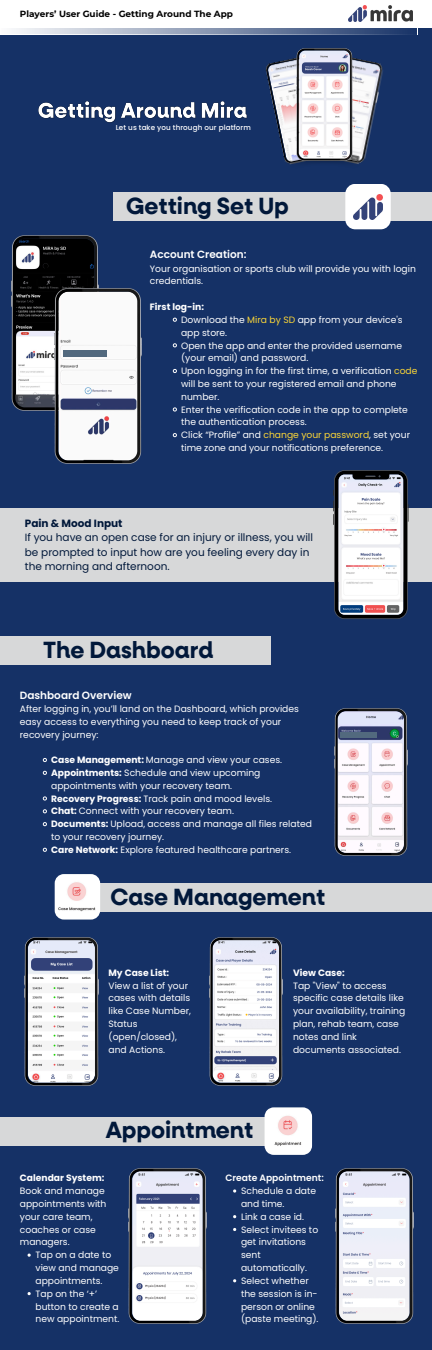
<style>
.page{position:relative;width:432px;height:1350px;background:#153166}
.page>*{position:absolute;margin:0;border:0;box-sizing:border-box;transform-origin:0 0}
.t1{font:700 23.13px "Neulis Alt";color:#01183a}
.t2{font:10.5px/14.6px "Poppins";color:#01183a}
.t3{font:600 10.5px "Poppins";color:#fff}
.t4{font:9.18px/12.8px "Poppins";color:#fff}
.t5{font:600 9.18px "Poppins";color:#fff}
.t6{font:700 9.18px "Poppins";color:#fff}
.t7{font:700 8.91px "Montserrat";color:#000}
.t8{font:500 7.2px "Poppins";letter-spacing:.015em;color:#fff}
.s1{color:#fad537}
.s2{font-weight:700}
</style>
<div class="page">
<svg style="left:0;top:28px;width:402px;height:6px;background:#8d9bb4"></svg>
<div style="left:0;top:0;width:432px;height:28px;background:#fff"></div>
<img style="left:348px;top:6px;width:64px;height:15px">
<img style="left:11px;top:236px;width:87px;height:175px">
<img style="left:55px;top:289px;width:87px;height:175px">
<div style="left:113px;top:192px;width:319px;height:29px;background:#d7d8d9"></div>
<div style="left:0;top:636px;width:270px;height:29px;background:#d7d8d9"></div>
<div style="left:0;top:508px;width:432px;height:74px;background:#d7d8d9"></div>
<div style="left:97px;top:883px;width:335px;height:29px;background:#d7d8d9"></div>
<img style="left:55px;top:874px;width:45px;height:46px;border-radius:9px">
<div style="left:0;top:1117px;width:268px;height:29px;background:#d7d8d9"></div>
<img style="left:265px;top:1107px;width:47px;height:48px">
<div style="left:63px;top:350px;width:44px;height:6px;background:#52697e"></div>
<img style="left:334px;top:709px;width:73px;height:146px">
<div style="left:340px;top:732px;width:37px;height:6px;background:#52697e"></div>
<img style="left:25px;top:937px;width:73px;height:148px">
<img style="left:209px;top:937px;width:74px;height:148px">
<img style="left:129px;top:1168px;width:77px;height:156px">
<img style="left:336px;top:1168px;width:77px;height:156px">
<svg style="left:233px;top:1189px;width:3px;height:4px"></svg>
<svg style="left:173px;top:318px;width:4px;height:4px"></svg>
<svg style="left:173px;top:369px;width:4px;height:4px"></svg>
<svg style="left:173px;top:433px;width:4px;height:4px"></svg>
<svg style="left:43px;top:758px;width:4px;height:4px"></svg>
<svg style="left:43px;top:771px;width:4px;height:4px"></svg>
<svg style="left:43px;top:809px;width:4px;height:4px"></svg>
<svg style="left:43px;top:822px;width:4px;height:4px"></svg>
<svg style="left:43px;top:848px;width:4px;height:4px"></svg>
<img style="left:38px;top:101px;width:209px;height:22px">
<div style="left:345px;top:184px;width:46px;height:45px;background:#fff;border-radius:10px"></div>
<img style="left:353px;top:194px;width:30px;height:25px">
<img style="left:336px;top:58px;width:47px;height:106px">
<img style="left:265px;top:54px;width:71px;height:111px">
<img style="left:297px;top:49px;width:56px;height:112px">
<svg style="left:333px;top:470px;width:76px;height:149px;background:#c1c0c4"></svg>
<p class="t7" style="left:20px;top:8px;width:215px">Players’ User Guide - Getting Around The App</p>
<p class="t8" style="left:116px;top:123px;width:137px">Let us take you through our platform</p>
<p class="t1" style="left:126px;top:196px;width:164px">Getting Set Up</p>
<h1 class="t3" style="left:150px;top:247px;width:98px">Account Creation:</h1>
<h4 class="t4" style="left:150px;top:262px;width:268px">Your organisation or sports club will provide you with login credentials.</h4>
<p class="t6" style="left:150px;top:300px;width:56px">First log-in:</p>
<p class="t4" style="left:181px;top:313px;width:223px">Download the <span class="s1">Mira by SD</span> app from your device's app store.</p>
<p class="t4" style="left:181px;top:339px;width:222px">Open the app and enter the provided username (your email) and password.</p>
<p class="t4" style="left:181px;top:365px;width:238px">Upon logging in for the first time, a verification <span class="s1">code </span>will be sent to your registered email and phone number.</p>
<p class="t4" style="left:181px;top:403px;width:228px">Enter the verification code in the app to complete the authentication process.</p>
<p class="t4" style="left:181px;top:429px;width:231px">Click “Profile” and <span class="s1">change your password</span>, set your time zone and your notifications preference.</p>
<p class="t2" style="left:25px;top:516px;width:290px"><span class="s2">Pain &amp; Mood Input<br></span>If you have an open case for an injury or illness, you will be prompted to input how are you feeling every day in the morning and afternoon.</p>
<h1 class="t1" style="left:43px;top:640px;width:172px">The Dashboard</h1>
<p class="t3" style="left:20px;top:688px;width:113px">Dashboard Overview</p>
<p class="t4" style="left:20px;top:702px;width:281px">After logging in, you’ll land on the Dashboard, which provides easy access to everything you need to keep track of your recovery journey:</p>
<p class="t4" style="left:51px;top:754px;width:232px"><span class="s2">Case Management:</span> Manage and view your cases.</p>
<h4 class="t4" style="left:51px;top:766px;width:211px"><span class="s2">Appointments:</span> Schedule and view upcoming appointments with your recovery team.</h4>
<p class="t4" style="left:51px;top:792px;width:223px"><span class="s2">Recovery Progress:</span> Track pain and mood levels.</p>
<p class="t4" style="left:51px;top:805px;width:184px"><span class="s2">Chat:</span> Connect with your recovery team.</p>
<h4 class="t4" style="left:51px;top:818px;width:262px"><span class="s2">Documents:</span> Upload, access and manage all files related to your recovery journey.</h4>
<p class="t4" style="left:51px;top:843px;width:241px"><span class="s2">Care Network:</span> Explore featured healthcare partners.</p>
<p class="t1" style="left:111px;top:886px;width:216px">Case Management</p>
<h2 class="t4" style="left:109px;top:966px;width:84px"><span class="s2">My Case List:<br></span>View a list of your cases with details like Case Number,<br>Status (open/closed), and Actions.</h2>
<h1 class="t1" style="left:106px;top:1120px;width:149px">Appointment</h1>
<p class="t4" style="left:293px;top:966px;width:114px"><span class="s2">View Case:<br></span>Tap "View" to access specific case details like your availability, training plan, rehab team, case notes and link documents associated.</p>
<p class="t4" style="left:20px;top:1172px;width:88px"><span class="s2">Calendar System:<br></span>Book and manage appointments with your care team, coaches or case managers.</p>
<h4 class="t4" style="left:36px;top:1249px;width:85px">Tap on a date to view and manage appointments.</h4>
<h3 class="t4" style="left:36px;top:1287px;width:85px">Tap on the ‘+’ button to create a new appointment.</h3>
<p class="t5" style="left:225px;top:1172px;width:100px">Create Appointment:</p>
<p class="t4" style="left:241px;top:1185px;width:77px">Schedule a date and time.</p>
<p class="t4" style="left:241px;top:1210px;width:65px">Link a case id.</p>
<p class="t4" style="left:241px;top:1223px;width:79px">Select invitees to get invitations sent automatically.</p>
<p class="t4" style="left:241px;top:1274px;width:79px">Select whether the session is in&shy;person or online (paste meeting).</p>
</div>
